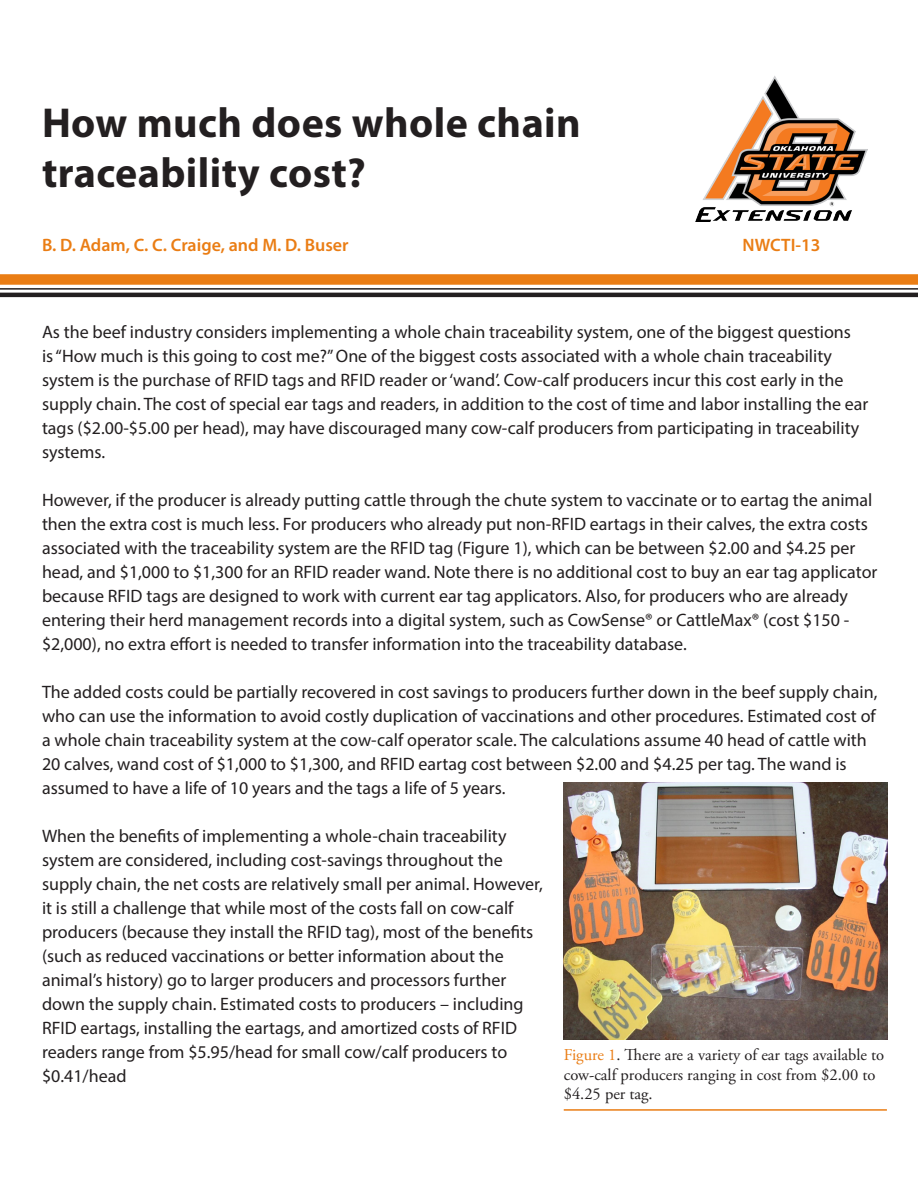
<style>
.page{position:relative;width:918px;height:1188px;background:#fff}
.page>*{position:absolute;margin:0;border:0;box-sizing:border-box;transform-origin:0 0}
.t1{font:700 42px/50.4px "Myriad Pro";letter-spacing:.01em;color:#231f20}
.t2{font:18px/24px "Myriad Pro";color:#231f20}
.t3{font:600 18px "Myriad Pro";color:#ea7d14}
.t4{font:16.5px/19.8px "Adobe Garamond Pro";color:#231f20}
.s1{color:#ea7d14}
</style>
<div class="page">
<hr style="left:0;top:288px;width:918px;height:2px;background:#231f20">
<hr style="left:0;top:293px;width:918px;height:4px;background:#231f20">
<div style="left:0;top:274px;width:918px;height:11px;background:#ea7d14"></div>
<hr style="left:564px;top:1109px;width:323px;height:2px;background:#ea7d14">
<img style="left:696px;top:76px;width:171px;height:146px">
<img style="left:564px;top:782px;width:324px;height:258px">
<p class="t1" style="left:42px;top:96px;width:540px">How much does whole chain traceability cost?</p>
<p class="t3" style="left:42px;top:234px;width:308px">B. D. Adam, C. C. Craige, and M. D. Buser</p>
<p class="t3" style="left:743px;top:234px;width:79px">NWCTI-13</p>
<p class="t2" style="left:42px;top:319px;width:828px">As the beef industry considers implementing a whole chain traceability system, one of the biggest questions<br>is “How much is this going to cost me?” One of the biggest costs associated with a whole chain traceability system is the purchase of RFID tags and RFID reader or ‘wand’. Cow-calf producers incur this cost early in the supply chain. The cost of special ear tags and readers, in addition to the cost of time and labor installing the ear tags ($2.00-$5.00 per head), may have discouraged many cow-calf producers from participating in traceability systems.</p>
<p class="t2" style="left:42px;top:487px;width:837px">However, if the producer is already putting cattle through the chute system to vaccinate or to eartag the animal then the extra cost is much less. For producers who already put non-RFID eartags in their calves, the extra costs associated with the traceability system are the RFID tag (Figure 1), which can be between $2.00 and $4.25 per head, and $1,000 to $1,300 for an RFID reader wand. Note there is no additional cost to buy an ear tag applicator because RFID tags are designed to work with current ear tag applicators. Also, for producers who are already entering their herd management records into a digital system, such as CowSense® or CattleMax® (cost $150 - $2,000), no extra effort is needed to transfer information into the traceability database.</p>
<p class="t2" style="left:42px;top:679px;width:837px">The added costs could be partially recovered in cost savings to producers further down in the beef supply chain, who can use the information to avoid costly duplication of vaccinations and other procedures. Estimated cost of a whole chain traceability system at the cow-calf operator scale. The calculations assume 40 head of cattle with 20 calves, wand cost of $1,000 to $1,300, and RFID eartag cost between $2.00 and $4.25 per tag. The wand is assumed to have a life of 10 years and the tags a life of 5 years.</p>
<p class="t2" style="left:42px;top:823px;width:502px">When the benefits of implementing a whole-chain traceability system are considered, including cost-savings throughout the supply chain, the net costs are relatively small per animal. However, it is still a challenge that while most of the costs fall on cow-calf producers (because they install the RFID tag), most of the benefits (such as reduced vaccinations or better information about the animal’s history) go to larger producers and processors further down the supply chain. Estimated costs to producers – including RFID eartags, installing the eartags, and amortized costs of RFID readers range from $5.95/head for small cow/calf producers to $0.41/head</p>
<p class="t4" style="left:564px;top:1045px;width:322px"><span class="s1">Figure 1</span>. There are a variety of ear tags available to cow-calf producers ranging in cost from $2.00 to $4.25 per tag.</p>
</div>
